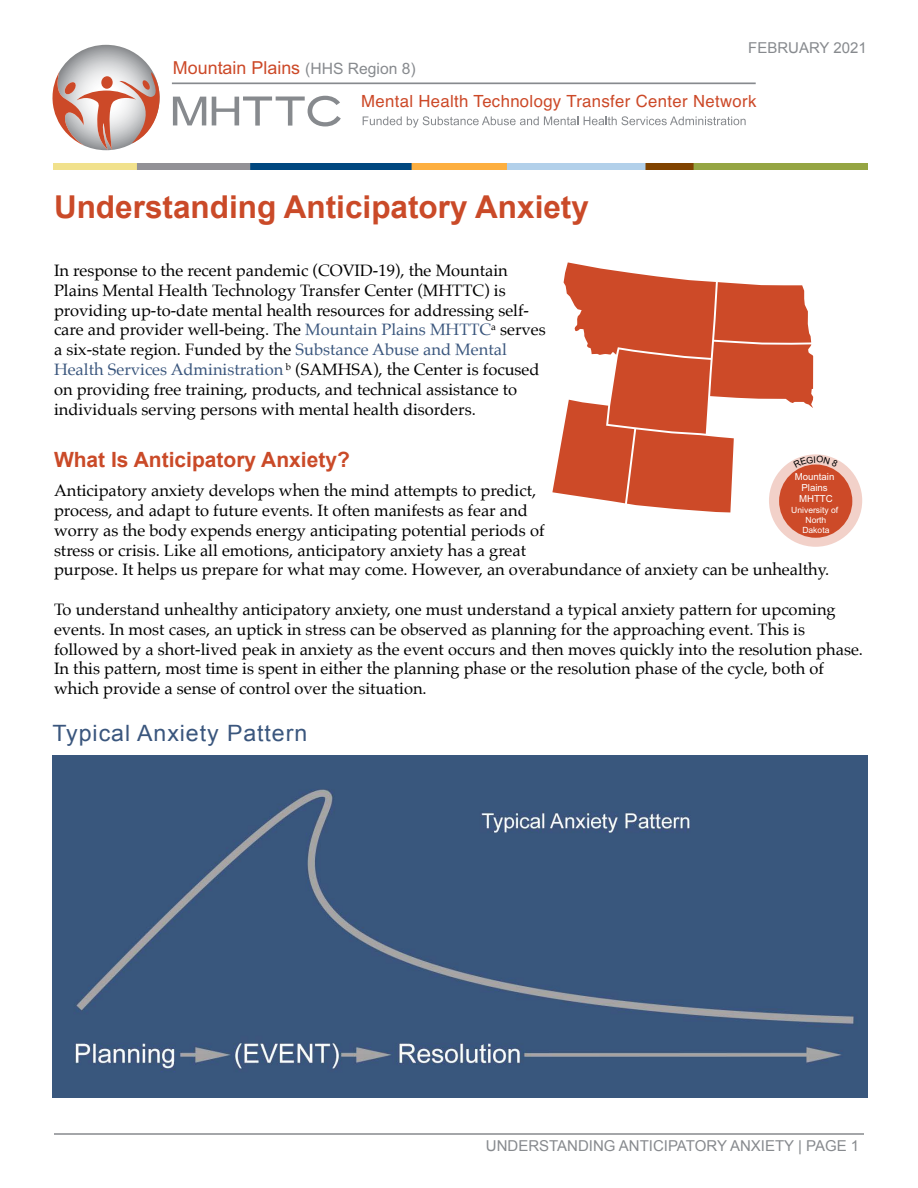
<style>
.page{position:relative;width:918px;height:1188px;background:#fff}
.page>*{position:absolute;margin:0;border:0;box-sizing:border-box;transform-origin:0 0}
.Headings{font:700 31.5px "Arial";color:#ca4a28}
.Headings-2{font:22.5px "Arial";letter-spacing:.04em;color:#3a567d}
.Headings-3{font:700 21px "Arial";color:#ca4a28}
.Images{font:17.85px "Arial";color:#cc4928}
.Images-2{font:16.8px "Helvetica";letter-spacing:.02em;color:#cc4928}
.Section_Body{font:16.5px/19.8px "Palatino";color:#000}
.t1{font:15px "Arial";color:#878a8e}
.t2{font:9.6px/11.4px "Arial";color:#fff;text-align:center}
.t3{font:8.55px/10.2px "Arial";color:#fff;text-align:center}
.s1{font-size:15.6px;color:#878a8e}
.s2{color:#3a567d}
</style>
<div class="page">
<svg style="left:363px;top:116px;width:215px;height:12px"></svg>
<svg style="left:584px;top:116px;width:162px;height:9px"></svg>
<svg style="left:173px;top:97px;width:33px;height:28px"></svg>
<svg style="left:212px;top:96px;width:129px;height:30px"></svg>
<svg style="left:52px;top:45px;width:108px;height:105px"></svg>
<hr style="left:172px;top:82px;width:584px;height:2px;background:#878a8e">
<div style="left:769px;top:454px;width:93px;height:93px;background:#f2d1c9;border-radius:50%"></div>
<div style="left:779px;top:464px;width:73px;height:74px;background:#cd4a28;border-radius:50%"></div>
<img style="left:53px;top:163px;width:814px;height:7px">
<div style="left:53px;top:755px;width:815px;height:343px;background:#39577d"></div>
<hr style="left:54px;top:1133px;width:810px;height:2px;background:#878a8e">
<svg style="left:552px;top:262px;width:286px;height:250px"></svg>
<p class="Images" style="left:173px;top:56px;width:244px">Mountain Plains <span class="s1">(HHS Region 8)</span></p>
<p class="t1" style="left:748px;top:37px;width:120px">FEBRUARY 2021</p>
<p class="Images-2" style="left:361px;top:88px;width:397px">Mental Health Technology Transfer Center Network</p>
<h1 class="Headings" style="left:54px;top:186px;width:536px">Understanding Anticipatory Anxiety</h1>
<p class="Section_Body" style="left:54px;top:260px;width:493px">In response to the recent pandemic (COVID-19), the Mountain Plains Mental Health Technology Transfer Center (MHTTC) is providing up-to-date mental health resources for addressing self&shy;care and provider well-being. The <span class="s2">Mountain Plains MHTTC</span><sup>a</sup> serves a six-state region. Funded by the <span class="s2">Substance Abuse and Mental Health Services Administration</span> <sup>b</sup> (SAMHSA), the Center is focused on providing free training, products, and technical assistance to individuals serving persons with mental health disorders.</p>
<h1 class="Headings-3" style="left:54px;top:446px;width:297px">What Is Anticipatory Anxiety?</h1>
<p class="t2" style="left:795px;top:471px;width:41px">Mountain<br>Plains<br>MHTTC</p>
<p class="t3" style="left:791px;top:505px;width:48px">University of<br>North<br>Dakota</p>
<p class="Section_Body" style="left:54px;top:481px;width:777px">Anticipatory anxiety develops when the mind attempts to predict,<br>process, and adapt to future events. It often manifests as fear and<br>worry as the body expends energy anticipating potential periods of<br>stress or crisis. Like all emotions, anticipatory anxiety has a great<br>purpose. It helps us prepare for what may come. However, an overabundance of anxiety can be unhealthy.</p>
<p class="Section_Body" style="left:54px;top:599px;width:811px">To understand unhealthy anticipatory anxiety, one must understand a typical anxiety pattern for upcoming events. In most cases, an uptick in stress can be observed as planning for the approaching event. This is followed by a short-lived peak in anxiety as the event occurs and then moves quickly into the resolution phase.<br>In this pattern, most time is spent in either the planning phase or the resolution phase of the cycle, both of which provide a sense of control over the situation.</p>
<h1 class="Headings-2" style="left:52px;top:718px;width:256px">Typical Anxiety Pattern</h1>
<p class="t1" style="left:486px;top:1136px;width:375px">UNDERSTANDING ANTICIPATORY ANXIETY | PAGE 1</p>
</div>
